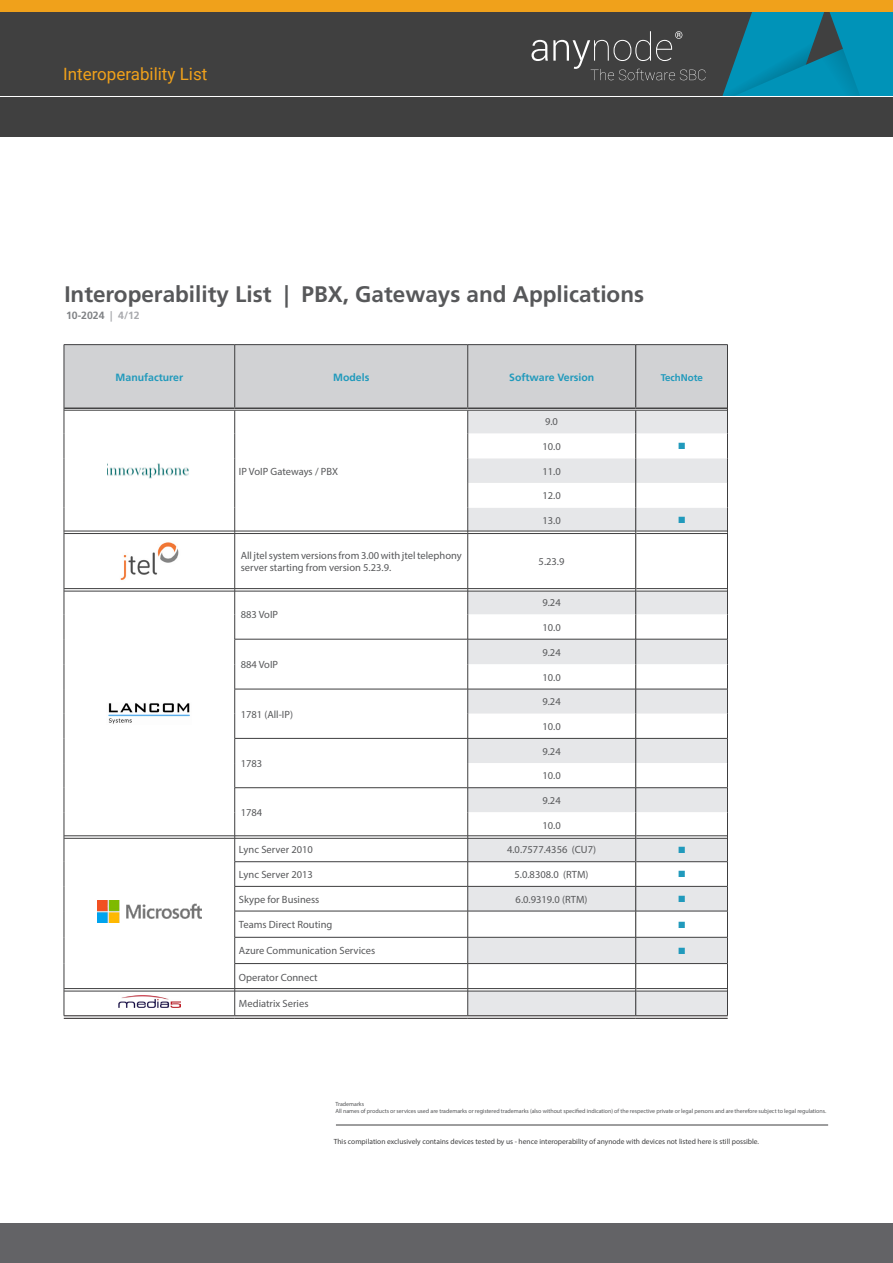
<style>
.page{position:relative;width:893px;height:1263px;background:#fff}
.page>*{position:absolute;margin:0;border:0;box-sizing:border-box;transform-origin:0 0}
.t1{font:700 22.5px "Frutiger LT Com";color:#57585a}
.t2{font:16.95px "Roboto";color:#f0a11b}
.t3{font:13.5px "Arial";color:#219abc}
.t4{font:10.5px/12.6px "Myriad Pro";color:#57585a}
.t5{font:700 10.5px "Frutiger LT Com";color:#219abc}
.t6{font:700 10.5px "Frutiger LT Com";color:#808285}
.t7{font:700 9.75px "Frutiger LT Com";color:#219abc}
.t8{font:7.5px "Myriad Pro";color:#3e3e3f}
.t9{font:6px/7.2px "Myriad Pro";letter-spacing:-.005em;color:#57585a}
.s1{color:#a8a9ad}
</style>
<div class="page">
<hr style="left:336px;top:1125px;width:492px;height:1px;background:#3e3e3f">
<div style="left:0;top:0;width:893px;height:96px;background:#404040"></div>
<svg style="left:720px;top:11px;width:173px;height:85px"></svg>
<div style="left:0;top:98px;width:893px;height:39px;background:#404040"></div>
<svg style="left:531px;top:31px;width:174px;height:49px"></svg>
<div style="left:0;top:0;width:893px;height:11px;background:#f0a11b"></div>
<div style="left:0;top:1224px;width:893px;height:39px;background:#636366"></div>
<hr style="left:64px;top:533px;width:171px;height:1px;background:#3e3e3f">
<hr style="left:468px;top:533px;width:167px;height:1px;background:#3e3e3f">
<hr style="left:636px;top:533px;width:91px;height:1px;background:#3e3e3f">
<hr style="left:64px;top:588px;width:171px;height:1px;background:#3e3e3f">
<hr style="left:468px;top:588px;width:167px;height:1px;background:#3e3e3f">
<hr style="left:636px;top:588px;width:91px;height:1px;background:#3e3e3f">
<hr style="left:64px;top:532px;width:1px;height:58px;background:#3e3e3f">
<hr style="left:64px;top:344px;width:171px;height:1px;background:#3e3e40">
<hr style="left:468px;top:344px;width:168px;height:1px;background:#3e3e40">
<hr style="left:636px;top:344px;width:92px;height:1px;background:#3e3e40">
<hr style="left:727px;top:532px;width:1px;height:58px;background:#3e3e3f">
<hr style="left:235px;top:344px;width:233px;height:1px;background:#3e3e40">
<hr style="left:635px;top:532px;width:1px;height:58px;background:#3e3e3f">
<hr style="left:235px;top:533px;width:233px;height:1px;background:#3e3e3f">
<hr style="left:235px;top:588px;width:233px;height:1px;background:#3e3e3f">
<hr style="left:467px;top:532px;width:1px;height:58px;background:#3e3e3f">
<svg style="left:64px;top:345px;width:664px;height:187px"></svg>
<hr style="left:234px;top:532px;width:1px;height:58px;background:#3e3e3f">
<svg style="left:64px;top:590px;width:664px;height:429px"></svg>
<img style="left:107px;top:462px;width:82px;height:17px">
<img style="left:120px;top:542px;width:59px;height:38px">
<img style="left:107px;top:702px;width:85px;height:23px">
<img style="left:97px;top:900px;width:104px;height:22px">
<img style="left:118px;top:996px;width:63px;height:12px">
<h2 class="t2" style="left:63px;top:62px;width:146px">Interoperability List</h2>
<h1 class="t1" style="left:64px;top:281px;width:581px">Interoperability List | PBX, Gateways and Applications</h1>
<p class="t6" style="left:66px;top:309px;width:75px">10-2024 <span class="s1">| 4/12</span></p>
<p class="t5" style="left:116px;top:371px;width:69px">Manufacturer</p>
<p class="t5" style="left:333px;top:371px;width:38px">Models</p>
<p class="t5" style="left:509px;top:371px;width:87px">Software Version</p>
<p class="t7" style="left:661px;top:372px;width:44px">TechNote</p>
<p class="t4" style="left:239px;top:465px;width:101px">IP VoIP Gateways / PBX</p>
<p class="t4" style="left:545px;top:415px;width:14px">9.0</p>
<p class="t4" style="left:542px;top:440px;width:20px">10.0</p>
<p class="t3" style="left:678px;top:435px;width:10px">■</p>
<p class="t4" style="left:542px;top:465px;width:20px">11.0</p>
<p class="t4" style="left:542px;top:489px;width:20px">12.0</p>
<p class="t4" style="left:542px;top:514px;width:20px">13.0</p>
<p class="t3" style="left:678px;top:509px;width:10px">■</p>
<p class="t4" style="left:241px;top:549px;width:223px">All jtel system versions from 3.00 with jtel telephony server starting from version 5.23.9.</p>
<p class="t4" style="left:539px;top:555px;width:27px">5.23.9</p>
<p class="t4" style="left:241px;top:608px;width:39px">883 VoIP</p>
<p class="t4" style="left:542px;top:596px;width:20px">9.24</p>
<p class="t4" style="left:542px;top:621px;width:20px">10.0</p>
<p class="t4" style="left:241px;top:658px;width:39px">884 VoIP</p>
<p class="t4" style="left:241px;top:708px;width:54px">1781 (All-IP)</p>
<p class="t4" style="left:241px;top:757px;width:23px">1783</p>
<p class="t4" style="left:241px;top:806px;width:23px">1784</p>
<p class="t4" style="left:542px;top:646px;width:20px">9.24</p>
<p class="t4" style="left:542px;top:671px;width:20px">10.0</p>
<p class="t4" style="left:542px;top:695px;width:20px">9.24</p>
<p class="t4" style="left:542px;top:720px;width:20px">10.0</p>
<p class="t4" style="left:542px;top:745px;width:20px">9.24</p>
<p class="t4" style="left:542px;top:769px;width:20px">10.0</p>
<p class="t4" style="left:542px;top:794px;width:20px">9.24</p>
<p class="t4" style="left:542px;top:819px;width:20px">10.0</p>
<p class="t4" style="left:239px;top:843px;width:75px">Lync Server 2010</p>
<p class="t4" style="left:507px;top:843px;width:90px">4.0.7577.4356 (CU7)</p>
<p class="t3" style="left:678px;top:839px;width:10px">■</p>
<p class="t4" style="left:239px;top:868px;width:75px">Lync Server 2013</p>
<p class="t4" style="left:514px;top:868px;width:76px">5.0.8308.0 (RTM)</p>
<p class="t3" style="left:678px;top:863px;width:10px">■</p>
<p class="t4" style="left:239px;top:893px;width:82px">Skype for Business</p>
<p class="t4" style="left:516px;top:893px;width:73px">6.0.9319.0 (RTM)</p>
<p class="t3" style="left:678px;top:888px;width:10px">■</p>
<p class="t4" style="left:239px;top:918px;width:95px">Teams Direct Routing</p>
<p class="t3" style="left:678px;top:913px;width:10px">■</p>
<p class="t4" style="left:239px;top:944px;width:138px">Azure Communication Services</p>
<p class="t3" style="left:678px;top:940px;width:10px">■</p>
<p class="t4" style="left:239px;top:971px;width:80px">Operator Connect</p>
<p class="t4" style="left:239px;top:997px;width:71px">Mediatrix Series</p>
<p class="t9" style="left:335px;top:1100px;width:492px">Trademarks<br>All names of products or services used are trademarks or registered trademarks (also without specified indication) of the respective private or legal persons and are therefore subject to legal regulations.</p>
<p class="t8" style="left:334px;top:1136px;width:427px">This compilation exclusively contains devices tested by us - hence interoperability of anynode with devices not listed here is still possible.</p>
</div>
